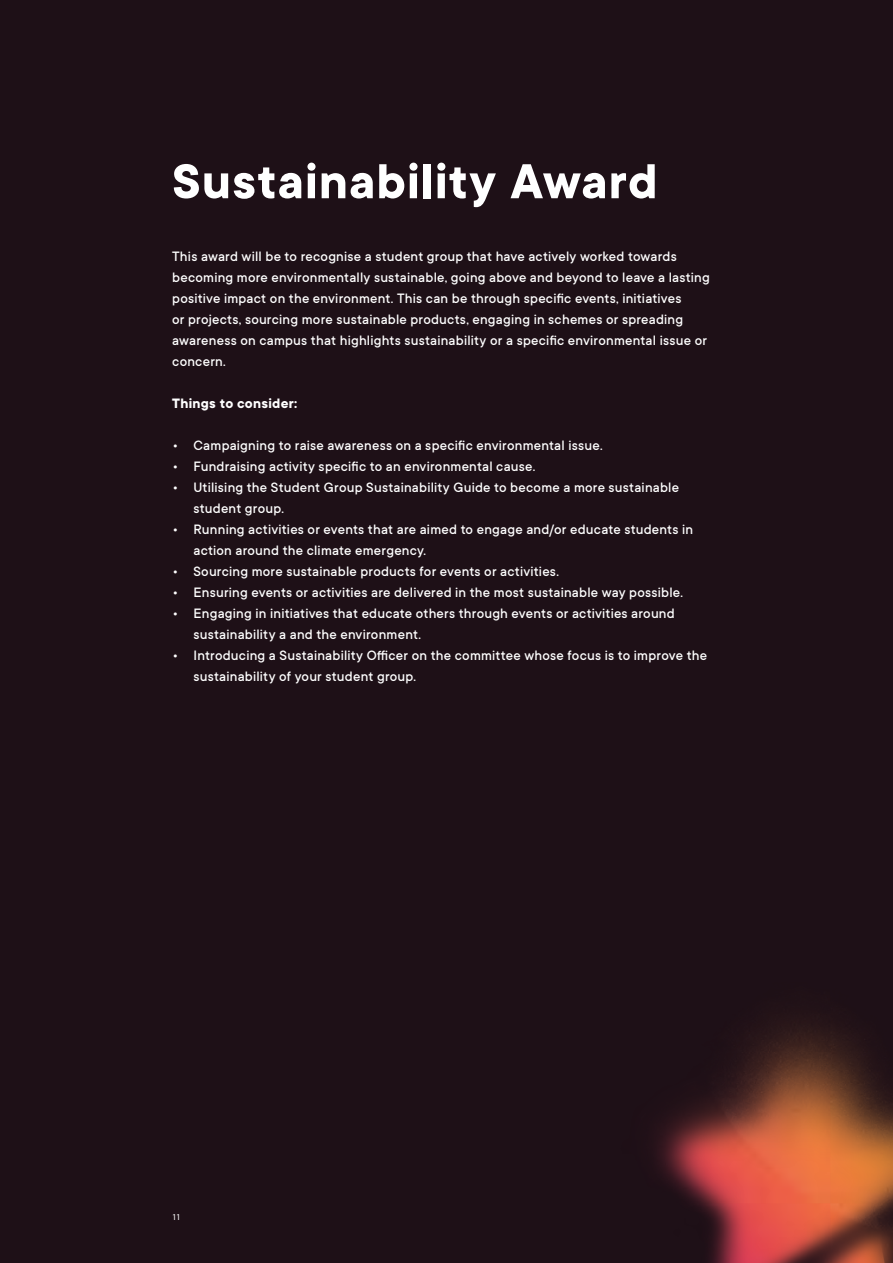
<style>
.page{position:relative;width:893px;height:1263px;background:#1e1017}
.page>*{position:absolute;margin:0;border:0;box-sizing:border-box;transform-origin:0 0}
.t1{font:700 54px "TT Commons";letter-spacing:.02em;color:#fff}
.t2{font:500 15px/21px "TT Commons";letter-spacing:.015em;color:#fff}
.t3{font:700 15px "TT Commons";letter-spacing:.02em;color:#fff}
.t4{font:9px "Myriad Pro";color:#fff}
</style>
<div class="page">
<img style="left:655px;top:1020px;width:238px;height:243px">
<h1 class="t1" style="left:172px;top:146px;width:487px">Sustainability Award</h1>
<p class="t2" style="left:172px;top:246px;width:539px">This award will be to recognise a student group that have actively worked towards becoming more environmentally sustainable, going above and beyond to leave a lasting positive impact on the environment. This can be through specific events, initiatives<br>or projects, sourcing more sustainable products, engaging in schemes or spreading awareness on campus that highlights sustainability or a specific environmental issue or concern.</p>
<p class="t3" style="left:172px;top:394px;width:127px">Things to consider:</p>
<p class="t2" style="left:172px;top:435px;width:432px">• Campaigning to raise awareness on a specific environmental issue.</p>
<p class="t2" style="left:172px;top:456px;width:365px">• Fundraising activity specific to an environmental cause.</p>
<p class="t2" style="left:193px;top:477px;width:487px;text-indent:-21px">• Utilising the Student Group Sustainability Guide to become a more sustainable student group.</p>
<p class="t2" style="left:193px;top:519px;width:501px;text-indent:-21px">• Running activities or events that are aimed to engage and/or educate students in action around the climate emergency.</p>
<p class="t2" style="left:172px;top:561px;width:388px">• Sourcing more sustainable products for events or activities.</p>
<p class="t2" style="left:172px;top:582px;width:512px">• Ensuring events or activities are delivered in the most sustainable way possible.</p>
<p class="t2" style="left:193px;top:603px;width:483px;text-indent:-21px">• Engaging in initiatives that educate others through events or activities around sustainability a and the environment.</p>
<p class="t2" style="left:193px;top:645px;width:515px;text-indent:-21px">• Introducing a Sustainability Officer on the committee whose focus is to improve the sustainability of your student group.</p>
<p class="t4" style="left:172px;top:1211px;width:10px">11</p>
</div>
